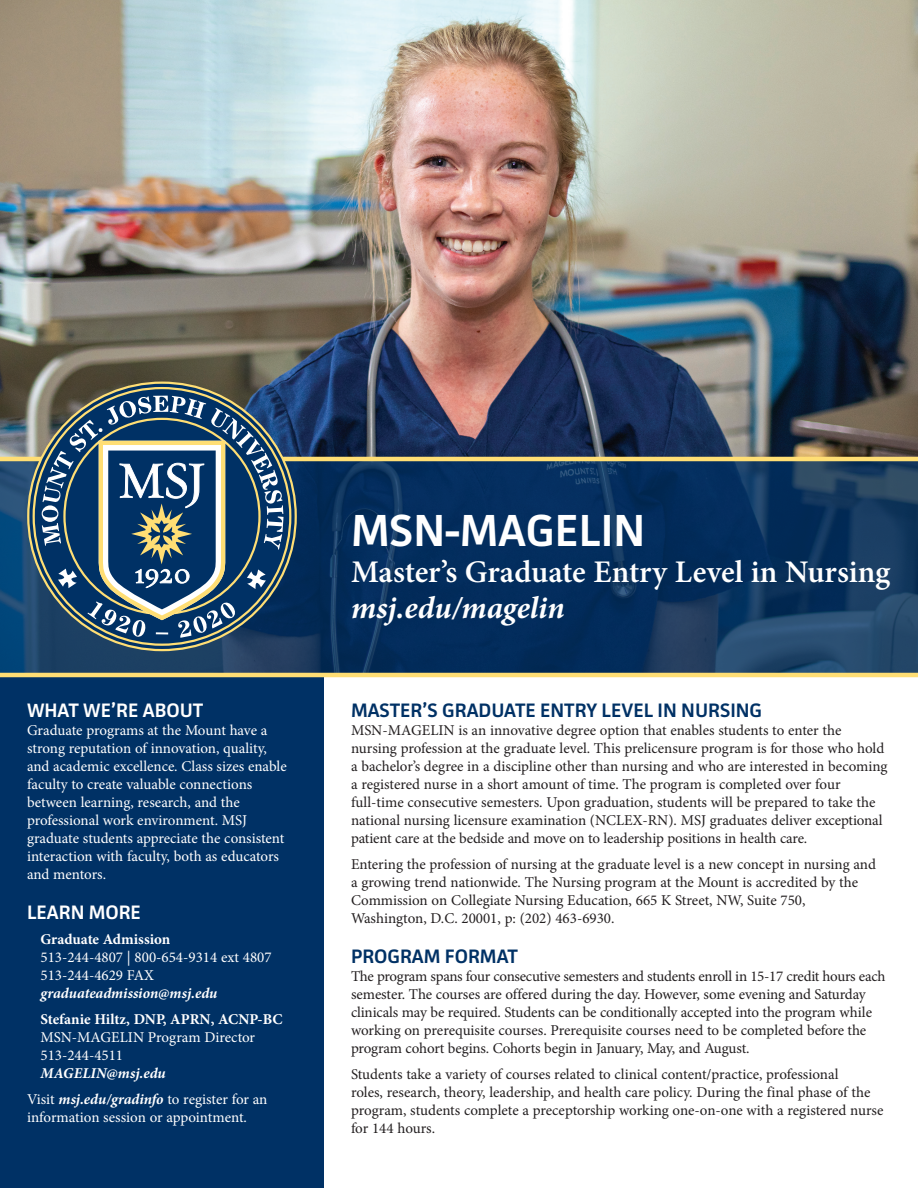
<style>
.page{position:relative;width:918px;height:1188px;background:#fff}
.page>*{position:absolute;margin:0;border:0;box-sizing:border-box;transform-origin:0 0}
.t1{font:600 45px "Facit";color:#fff}
.t2{font:600 31.5px "Minion Pro";letter-spacing:-.005em;color:#fff}
.t3{font:italic 700 31.5px "Minion Pro";letter-spacing:-.005em;color:#fff}
.body{font:600 19.5px "Facit";color:#003165}
.body-2{font:600 19.5px "Facit";color:#fff}
.body-3{font:15px/18px "Minion Pro";letter-spacing:-.005em;color:#231f20}
.body-4{font:15px/18px "Minion Pro";color:#fff}
.s1{font-weight:700}
.s2{font-weight:700;font-style:italic}
</style>
<div class="page">
<img style="left:0;top:0;width:918px;height:457px">
<div style="left:0;top:675px;width:324px;height:513px;background:#003165"></div>
<svg style="left:0;top:461px;width:918px;height:212px;fill:#032e5e"></svg>
<hr style="left:0;top:673px;width:918px;height:4px;background:#ffde74">
<hr style="left:0;top:457px;width:918px;height:4px;background:#ffde74">
<svg style="left:26px;top:380px;width:272px;height:272px"></svg>
<svg style="left:42px;top:396px;width:242px;height:242px"></svg>
<p class="body-2" style="left:27px;top:698px;width:178px">WHAT WE’RE ABOUT</p>
<p class="body-4" style="left:27px;top:721px;width:261px">Graduate programs at the Mount have a strong reputation of innovation, quality, and academic excellence. Class sizes enable faculty to create valuable connections between learning, research, and the professional work environment. MSJ graduate students appreciate the consistent interaction with faculty, both as educators and mentors.</p>
<p class="body-2" style="left:27px;top:900px;width:115px">LEARN MORE</p>
<p class="body-4" style="left:40px;top:930px;width:233px"><span class="s1">Graduate Admission<br></span>513-244-4807 | 800-654-9314 ext 4807<br>513-244-4629 FAX <span class="s2">graduateadmission@msj.edu</span></p>
<p class="body-4" style="left:40px;top:1010px;width:244px"><span class="s1">Stefanie Hiltz, DNP, APRN, ACNP-BC<br></span>MSN-MAGELIN Program Director<br>513-244-4511<br><span class="s2">MAGELIN@msj.edu</span></p>
<p class="body-4" style="left:27px;top:1090px;width:242px">Visit <span class="s2">msj.edu/gradinfo</span> to register for an information session or appointment.</p>
<p class="t1" style="left:351px;top:503px;width:296px">MSN-MAGELIN</p>
<p class="t2" style="left:351px;top:550px;width:541px">Master’s Graduate Entry Level in Nursing</p>
<p class="t3" style="left:351px;top:586px;width:215px">msj.edu/magelin</p>
<p class="body" style="left:351px;top:698px;width:413px">MASTER’S GRADUATE ENTRY LEVEL IN NURSING</p>
<p class="body-3" style="left:351px;top:721px;width:538px">MSN-MAGELIN is an innovative degree option that enables students to enter the nursing profession at the graduate level. This prelicensure program is for those who hold a bachelor’s degree in a discipline other than nursing and who are interested in becoming a registered nurse in a short amount of time. The program is completed over four full-time consecutive semesters. Upon graduation, students will be prepared to take the national nursing licensure examination (NCLEX-RN). MSJ graduates deliver exceptional patient care at the bedside and move on to leadership positions in health care.</p>
<p class="body-3" style="left:351px;top:855px;width:526px">Entering the profession of nursing at the graduate level is a new concept in nursing and a growing trend nationwide. The Nursing program at the Mount is accredited by the Commission on Collegiate Nursing Education, 665 K Street, NW, Suite 750, Washington, D.C. 20001, p: (202) 463-6930.</p>
<p class="body" style="left:351px;top:944px;width:169px">PROGRAM FORMAT</p>
<p class="body-3" style="left:351px;top:968px;width:536px">The program spans four consecutive semesters and students enroll in 15-17 credit hours each semester. The courses are offered during the day. However, some evening and Saturday clinicals may be required. Students can be conditionally accepted into the program while working on prerequisite courses. Prerequisite courses need to be completed before the program cohort begins. Cohorts begin in January, May, and August.</p>
<p class="body-3" style="left:351px;top:1066px;width:534px">Students take a variety of courses related to clinical content/practice, professional<br>roles, research, theory, leadership, and health care policy. During the final phase of the program, students complete a preceptorship working one-on-one with a registered nurse for 144 hours.</p>
</div>
